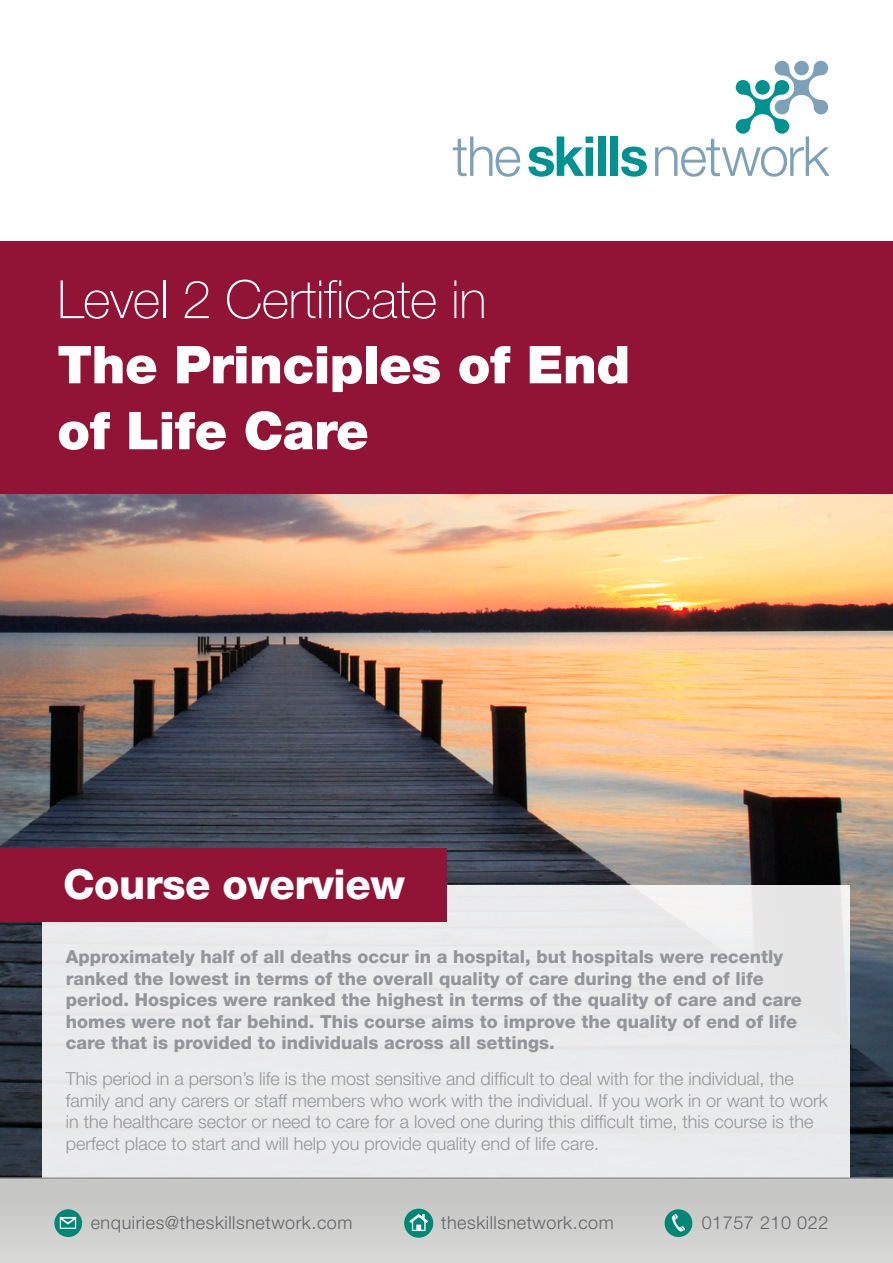
<style>
.page{position:relative;width:893px;height:1263px;background:#fff}
.page>*{position:absolute;margin:0;border:0;box-sizing:border-box;transform-origin:0 0}
.Body_Subheader__Turq{font:100 52.8px "Helvetica Neue LT Pro";letter-spacing:-.01em;color:#fff}
.Body_Subheader__Turq-2{font:900 52.2px "Helvetica Neue LT Pro";letter-spacing:-.01em;color:#fff}
.Body_Subheader__Turq-3{font:800 41.55px "Helvetica Neue LT Pro";letter-spacing:-.01em;color:#fff}
.Body_Subheader__Turq-4{font:800 18px/21.6px "Helvetica Neue LT Pro";color:#939598}
.Body_Subheader__Turq-5{font:300 18px/21.6px "Helvetica Neue LT Pro";color:#939598}
.Body_Header__Grey{font:300 18px "Helvetica Neue LT Pro";letter-spacing:.03em;color:#636366}
</style>
<div class="page">
<img style="left:0;top:493px;width:893px;height:684px">
<div style="left:0;top:1178px;width:893px;height:85px;background:#c6c6c5"></div>
<div style="left:0;top:241px;width:893px;height:252px;background:#911436"></div>
<div style="left:43px;top:885px;width:807px;height:292px;background:#eaebec"></div>
<div style="left:0;top:849px;width:446px;height:73px;background:#911436"></div>
<hr style="left:0;top:1177px;width:893px;height:2px;background:#939598">
<svg style="left:453px;top:136px;width:67px;height:41px"></svg>
<svg style="left:528px;top:136px;width:65px;height:41px"></svg>
<div style="left:598px;top:136px;width:8px;height:40px;background:#009290"></div>
<div style="left:610px;top:136px;width:8px;height:40px;background:#009290"></div>
<svg style="left:621px;top:147px;width:26px;height:30px"></svg>
<svg style="left:655px;top:61px;width:173px;height:116px"></svg>
<div style="left:665px;top:1209px;width:27px;height:28px;background:#008776;border-radius:50%"></div>
<svg style="left:672px;top:1214px;width:13px;height:17px"></svg>
<svg style="left:54px;top:1209px;width:28px;height:28px"></svg>
<svg style="left:60px;top:1217px;width:16px;height:12px"></svg>
<svg style="left:404px;top:1208px;width:29px;height:30px"></svg>
<svg style="left:409px;top:1214px;width:19px;height:17px"></svg>
<p class="Body_Subheader__Turq" style="left:57px;top:269px;width:431px">Level 2 Certificate in</p>
<p class="Body_Subheader__Turq-2" style="left:57px;top:333px;width:574px">The Principles of End</p>
<p class="Body_Subheader__Turq-2" style="left:57px;top:399px;width:313px">of Life Care</p>
<p class="Body_Subheader__Turq-3" style="left:63px;top:860px;width:343px">Course overview</p>
<p class="Body_Subheader__Turq-4" style="left:66px;top:946px;width:737px">Approximately half of all deaths occur in a hospital, but hospitals were recently ranked the lowest in terms of the overall quality of care during the end of life period. Hospices were ranked the highest in terms of the quality of care and care homes were not far behind. This course aims to improve the quality of end of life care that is provided to individuals across all settings.</p>
<p class="Body_Subheader__Turq-5" style="left:66px;top:1067px;width:763px">This period in a person’s life is the most sensitive and difficult to deal with for the individual, the family and any carers or staff members who work with the individual. If you work in or want to work in the healthcare sector or need to care for a loved one during this difficult time, this course is the perfect place to start and will help you provide quality end of life care.</p>
<p class="Body_Header__Grey" style="left:91px;top:1211px;width:263px">enquiries@theskillsnetwork.com</p>
<p class="Body_Header__Grey" style="left:441px;top:1212px;width:174px">theskillsnetwork.com</p>
<p class="Body_Header__Grey" style="left:702px;top:1211px;width:128px">01757 210 022</p>
</div>
